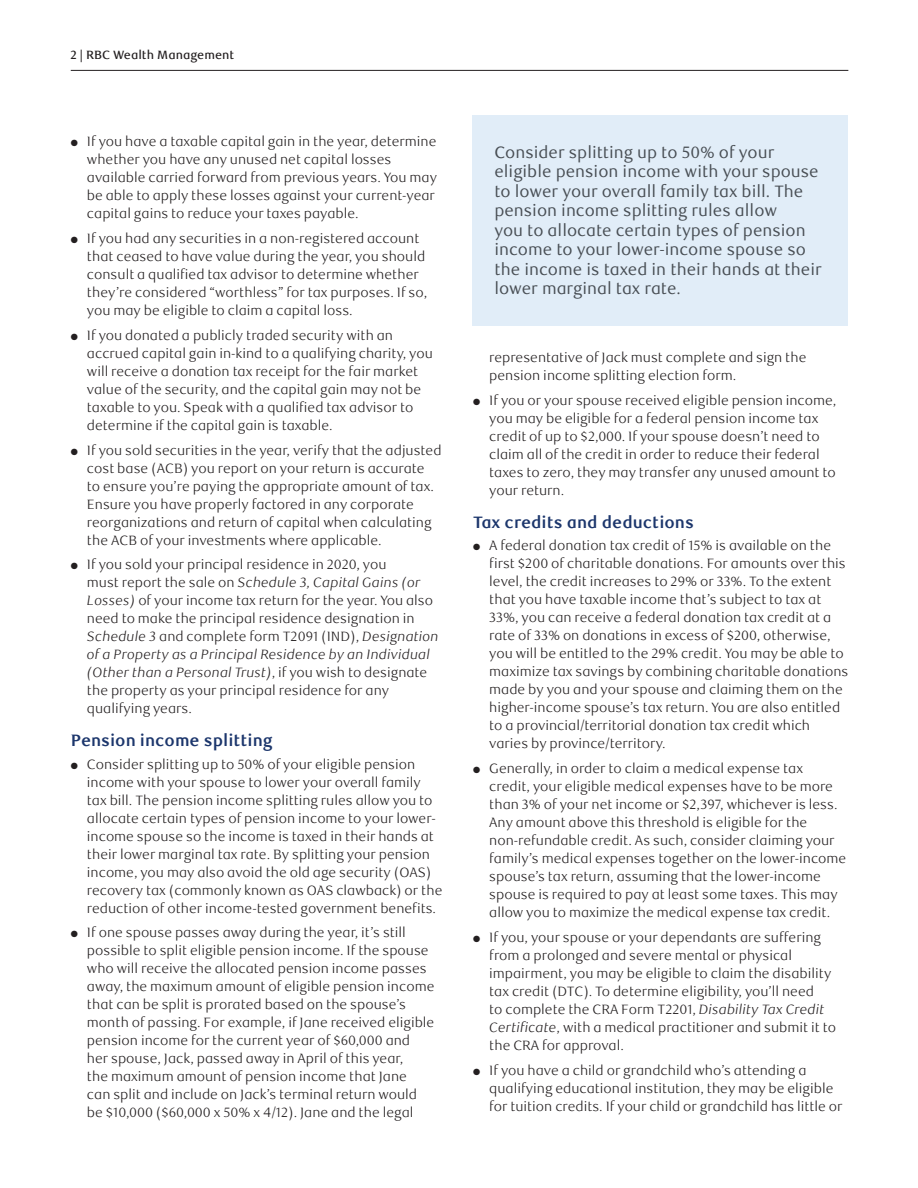
<style>
.page{position:relative;width:918px;height:1188px;background:#fff}
.page>*{position:absolute;margin:0;border:0;box-sizing:border-box;transform-origin:0 0}
.t1{font:16.5px/19.5px "RBC Text";color:#484e54}
.t2{font:700 16.5px "RBC Text";color:#1c366c}
.t3{font:300 13.5px/18px "RBC Text";color:#231f20}
.t4{font:500 12px "RBC Text";color:#231f20}
.s1{font-style:italic}
</style>
<div class="page">
<hr style="left:71px;top:70px;width:777px;height:1px;background:#231f20">
<div style="left:473px;top:115px;width:375px;height:210px;background:#e1edf8"></div>
<p class="t4" style="left:70px;top:47px;width:165px">2 | RBC Wealth Management</p>
<p class="t3" style="left:87px;top:133px;width:352px;text-indent:-16px">● If you have a taxable capital gain in the year, determine whether you have any unused net capital losses available carried forward from previous years. You may be able to apply these losses against your current-year capital gains to reduce your taxes payable.</p>
<p class="t3" style="left:87px;top:230px;width:342px;text-indent:-16px">● If you had any securities in a non-registered account that ceased to have value during the year, you should consult a qualified tax advisor to determine whether they’re considered “worthless” for tax purposes. If so, you may be eligible to claim a capital loss.</p>
<p class="t3" style="left:87px;top:327px;width:347px;text-indent:-16px">● If you donated a publicly traded security with an accrued capital gain in-kind to a qualifying charity, you will receive a donation tax receipt for the fair market value of the security, and the capital gain may not be taxable to you. Speak with a qualified tax advisor to determine if the capital gain is taxable.</p>
<p class="t3" style="left:87px;top:441px;width:356px;text-indent:-16px">● If you sold securities in the year, verify that the adjusted cost base (ACB) you report on your return is accurate<br>to ensure you’re paying the appropriate amount of tax.<br>Ensure you have properly factored in any corporate reorganizations and return of capital when calculating the ACB of your investments where applicable.</p>
<p class="t3" style="left:87px;top:556px;width:353px;text-indent:-16px">● If you sold your principal residence in 2020, you<br>must report the sale on <span class="s1">Schedule 3, Capital Gains (or Losses)</span> of your income tax return for the year. You also need to make the principal residence designation in <span class="s1">Schedule 3</span> and complete form T2091 (IND), <span class="s1">Designation of a Property as a Principal Residence by an Individual (Other than a Personal Trust)</span>, if you wish to designate the property as your principal residence for any qualifying years.</p>
<p class="t2" style="left:71px;top:731px;width:204px">Pension income splitting</p>
<p class="t3" style="left:87px;top:755px;width:357px;text-indent:-16px">● Consider splitting up to 50% of your eligible pension income with your spouse to lower your overall family tax bill. The pension income splitting rules allow you to allocate certain types of pension income to your lower&shy;income spouse so the income is taxed in their hands at their lower marginal tax rate. By splitting your pension income, you may also avoid the old age security (OAS) recovery tax (commonly known as OAS clawback) or the reduction of other income-tested government benefits.</p>
<p class="t3" style="left:87px;top:924px;width:349px;text-indent:-16px">● If one spouse passes away during the year, it’s still possible to split eligible pension income. If the spouse who will receive the allocated pension income passes away, the maximum amount of eligible pension income that can be split is prorated based on the spouse’s month of passing. For example, if Jane received eligible pension income for the current year of $60,000 and her spouse, Jack, passed away in April of this year,<br>the maximum amount of pension income that Jane<br>can split and include on Jack’s terminal return would be $10,000 ($60,000 x 50% x 4/12). Jane and the legal</p>
<p class="t1" style="left:494px;top:143px;width:329px">Consider splitting up to 50% of your eligible pension income with your spouse to lower your overall family tax bill. The pension income splitting rules allow<br>you to allocate certain types of pension income to your lower-income spouse so the income is taxed in their hands at their lower marginal tax rate.</p>
<p class="t3" style="left:489px;top:349px;width:319px">representative of Jack must complete and sign the pension income splitting election form.</p>
<p class="t3" style="left:489px;top:392px;width:349px;text-indent:-16px">● If you or your spouse received eligible pension income, you may be eligible for a federal pension income tax credit of up to $2,000. If your spouse doesn’t need to claim all of the credit in order to reduce their federal taxes to zero, they may transfer any unused amount to your return.</p>
<p class="t2" style="left:473px;top:513px;width:222px">Tax credits and deductions</p>
<p class="t3" style="left:489px;top:537px;width:361px;text-indent:-16px">● A federal donation tax credit of 15% is available on the first $200 of charitable donations. For amounts over this level, the credit increases to 29% or 33%. To the extent that you have taxable income that’s subject to tax at 33%, you can receive a federal donation tax credit at a rate of 33% on donations in excess of $200, otherwise, you will be entitled to the 29% credit. You may be able to maximize tax savings by combining charitable donations made by you and your spouse and claiming them on the higher-income spouse’s tax return. You are also entitled to a provincial/territorial donation tax credit which varies by province/territory.</p>
<p class="t3" style="left:489px;top:760px;width:359px;text-indent:-16px">● Generally, in order to claim a medical expense tax credit, your eligible medical expenses have to be more than 3% of your net income or $2,397, whichever is less.<br>Any amount above this threshold is eligible for the non-refundable credit. As such, consider claiming your family’s medical expenses together on the lower-income spouse’s tax return, assuming that the lower-income spouse is required to pay at least some taxes. This may allow you to maximize the medical expense tax credit.</p>
<p class="t3" style="left:489px;top:929px;width:348px;text-indent:-16px">● If you, your spouse or your dependants are suffering from a prolonged and severe mental or physical impairment, you may be eligible to claim the disability tax credit (DTC). To determine eligibility, you’ll need<br>to complete the CRA Form T2201, <span class="s1">Disability Tax Credit Certificate</span>, with a medical practitioner and submit it to the CRA for approval.</p>
<p class="t3" style="left:489px;top:1061px;width:355px;text-indent:-16px">● If you have a child or grandchild who’s attending a qualifying educational institution, they may be eligible for tuition credits. If your child or grandchild has little or</p>
</div>
